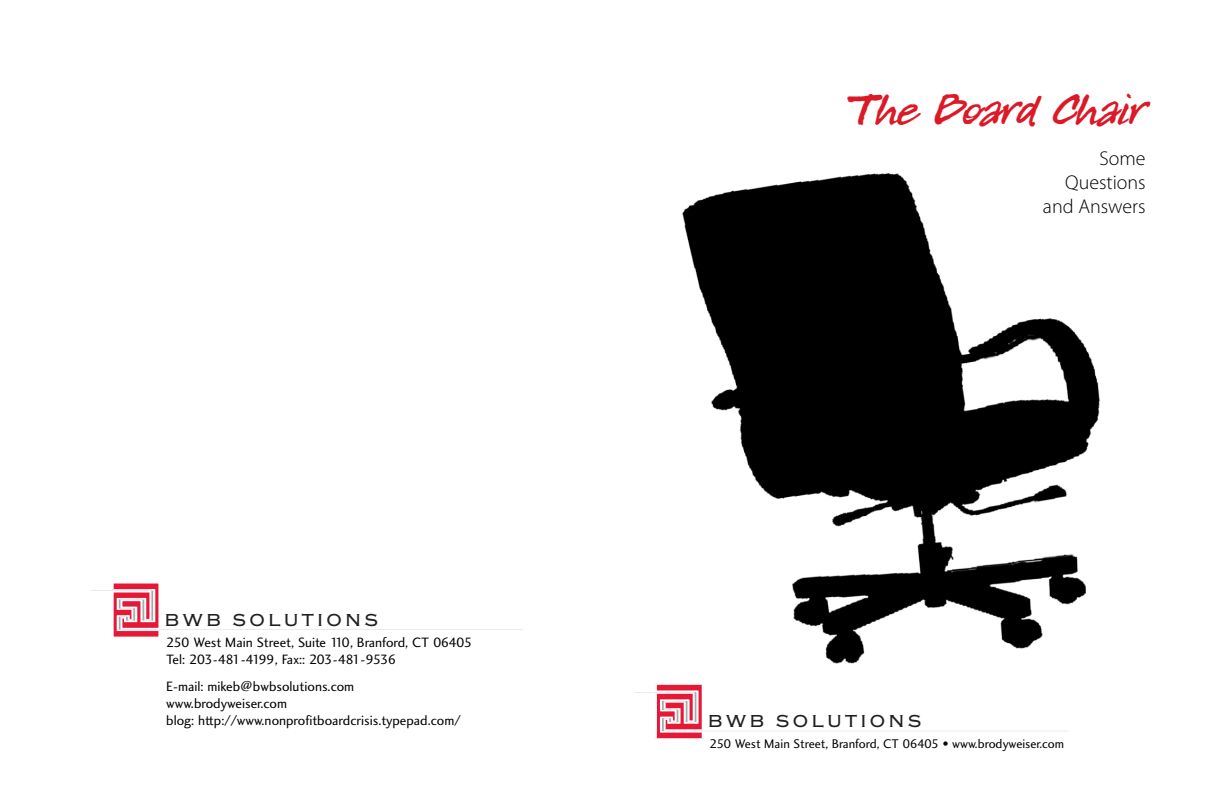
<style>
.page{position:relative;width:1224px;height:792px;background:#fff}
.page>*{position:absolute;margin:0;border:0;box-sizing:border-box;transform-origin:0 0}
.t1{font:48px "P22 Freely";color:#dc1927}
.t2{font:20px/24px "Adobe Corp ID Myriad Lt";color:#000;text-align:right}
.t3{font:500 18px "Copperplate T";letter-spacing:.2em;color:#231f20}
.t4{font:14px/16.8px "Charlotte Sans Book Plain";color:#000}
.t5{font:14px/16.8px "Charlotte Sans Book Plain";letter-spacing:-.04em;color:#000}
.t6{font:13px "Charlotte Sans Book Plain";color:#000}
</style>
<div class="page">
<img style="left:682px;top:173px;width:418px;height:491px">
<svg style="left:634px;top:684px;width:434px;height:55px"></svg>
<div style="left:708px;top:737px;width:465px;height:23px;background:#fff"></div>
<svg style="left:91px;top:583px;width:431px;height:54px"></svg>
<div style="left:164px;top:635px;width:358px;height:97px;background:#fff"></div>
<p class="t3" style="left:165px;top:609px;width:214px">BWB SOLUTIONS</p>
<p class="t5" style="left:166px;top:636px;width:308px">250 West Main Street, Suite 110, Branford, CT 06405<br>Tel: 203-481-4199, Fax:: 203-481-9536</p>
<p class="t4" style="left:166px;top:680px;width:296px">E-mail: mikeb@bwbsolutions.com www.brodyweiser.com<br>blog: http://www.nonprofitboardcrisis.typepad.com/</p>
<h1 class="t1" style="left:848px;top:95px;width:299px">The Board Chair</h1>
<h2 class="t2" style="left:1043px;top:148px;width:104px">Some<br>Questions and Answers</h2>
<p class="t3" style="left:708px;top:710px;width:214px">BWB SOLUTIONS</p>
<p class="t6" style="left:710px;top:739px;width:356px">250 West Main Street, Branford, CT 06405 • www.brodyweiser.com</p>
</div>
